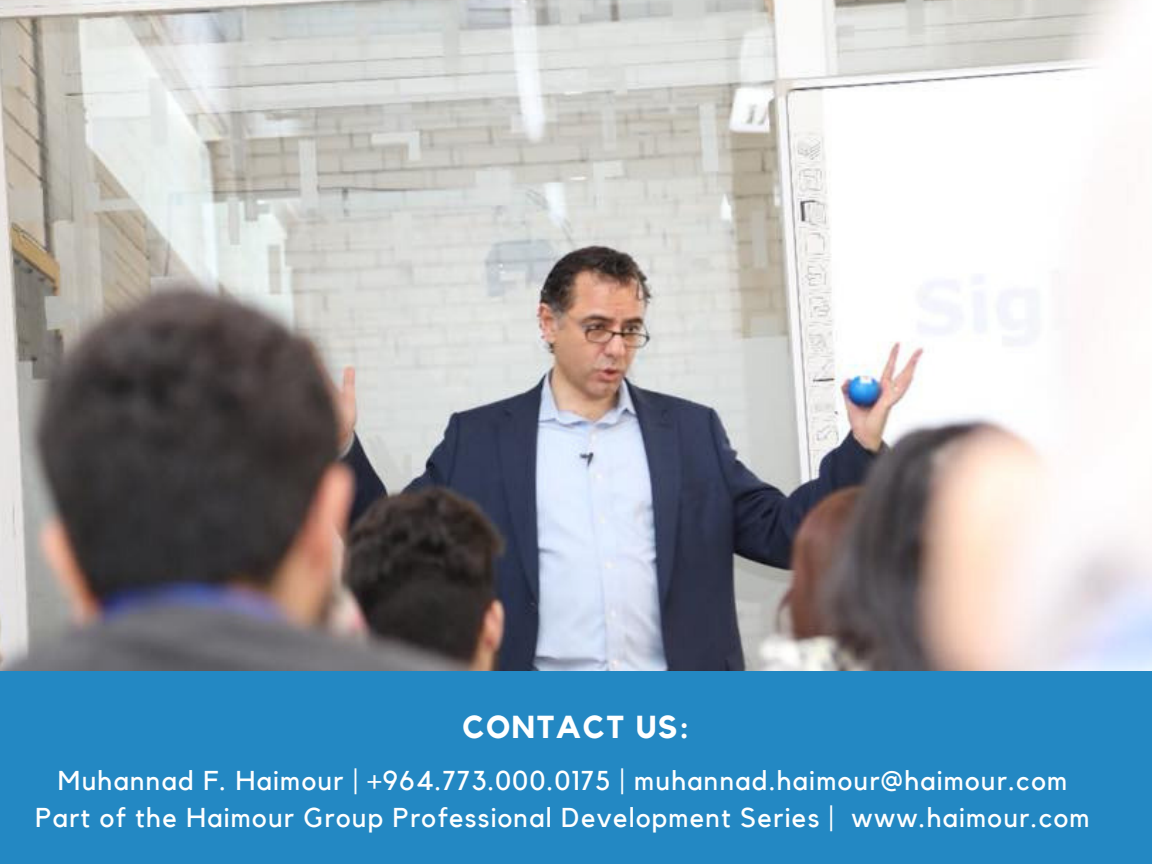
<style>
.page{position:relative;width:1152px;height:864px;background:#fff}
.page>*{position:absolute;margin:0;border:0;box-sizing:border-box;transform-origin:0 0}
.t1{font:45.3px "Oswald";color:#fff}
.t2{font:700 31.65px "Kollektif";letter-spacing:.05em;color:#fff}
.t3{font:27.15px/37.2px "Kollektif";letter-spacing:.05em;color:#fff;text-align:center}
</style>
<div class="page">
<img style="left:0;top:0;width:1152px;height:672px">
<div style="left:0;top:672px;width:1152px;height:192px;background:#2388c3"></div>
<p class="t2" style="left:463px;top:712px;width:228px">CONTACT US:</p>
<p class="t3" style="left:36px;top:763px;width:1055px">Muhannad F. Haimour | +964.773.000.0175 | muhannad.haimour@haimour.com<br>Part of the Haimour Group Professional Development Series | www.haimour.com</p>
<h1 class="t1" style="left:1075px;top:771px;width:49px">08</h1>
</div>
